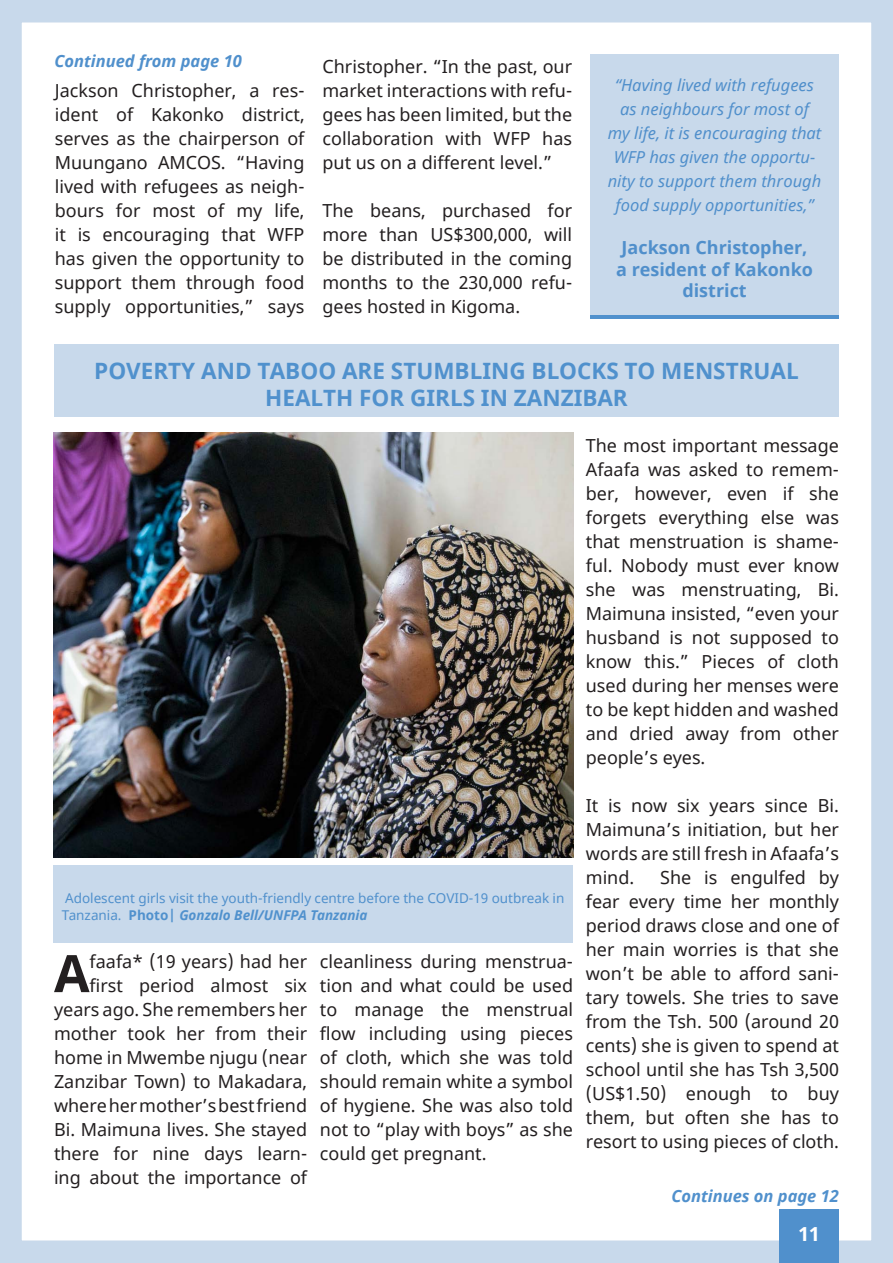
<style>
.page{position:relative;width:893px;height:1263px;background:#fff}
.page>*{position:absolute;margin:0;border:0;box-sizing:border-box;transform-origin:0 0}
.Big_Cap{font:700 51.6px "Noto Sans";color:#231f20}
.t1{font:700 22.5px/27px "Noto Sans";color:#5091cd;text-align:center}
.t2{font:700 19.5px "Noto Sans";color:#fff}
.Big_Cap-2{font:18px/24px "Noto Sans";color:#231f20;text-align:justify}
.t3{font:700 18px/21.6px "Noto Sans";color:#508fcb;text-align:center}
.t4{font:italic 16.5px/24px "Noto Sans";color:#508fcb;text-align:center}
.t5{font:italic 700 16.5px "Noto Sans";color:#5090cc}
.t6{font:13.5px/16.5px "Noto Sans";color:#5090cc}
.s1{font-weight:700;color:#5091cd}
.s2{font-weight:700;font-style:italic;color:#5091cd}
</style>
<div class="page">
<div style="left:0;top:0;width:893px;height:1263px;border:22px solid #c8d9eb"></div>
<div style="left:780px;top:1209px;width:59px;height:54px;background:#5090cc"></div>
<div style="left:590px;top:54px;width:249px;height:262px;background:#c8d9eb"></div>
<hr style="left:590px;top:315px;width:249px;height:4px;background:#5091cd">
<div style="left:54px;top:344px;width:785px;height:73px;background:#c8d9eb"></div>
<div style="left:53px;top:865px;width:520px;height:78px;background:#c8d9eb"></div>
<img style="left:53px;top:432px;width:520px;height:425px">
<p class="t5" style="left:54px;top:49px;width:189px">Continued from page 10</p>
<p class="Big_Cap-2" style="left:55px;top:79px;width:251px">Jackson Christopher, a res&shy;ident of Kakonko district, serves as the chairperson of Muungano AMCOS. “Having lived with refugees as neigh&shy;bours for most of my life, it is encouraging that WFP has given the opportunity to support them through food supply opportunities,” says</p>
<p class="Big_Cap-2" style="left:322px;top:55px;width:251px">Christopher. “In the past, our market interactions with refu&shy;gees has been limited, but the collaboration with WFP has put us on a different level.”</p>
<p class="Big_Cap-2" style="left:322px;top:199px;width:251px">The beans, purchased for more than US$300,000, will be distributed in the coming months to the 230,000 refu&shy;gees hosted in Kigoma.</p>
<p class="t4" style="left:608px;top:72px;width:215px">“Having lived with refugees as neighbours for most of my life, it is encouraging that<br>WFP has given the opportu&shy;nity to support them through food supply opportunities,”</p>
<p class="t3" style="left:622px;top:237px;width:187px">Jackson Christopher,</p>
<p class="t3" style="left:616px;top:259px;width:198px">a resident of Kakonko district</p>
<p class="t1" style="left:94px;top:358px;width:706px">POVERTY AND TABOO ARE STUMBLING BLOCKS TO MENSTRUAL<br>HEALTH FOR GIRLS IN ZANZIBAR</p>
<p class="t6" style="left:62px;top:890px;width:504px">Adolescent girls visit the youth-friendly centre before the COVID-19 outbreak in<br>Tanzania. <span class="s1">Photo|</span> <span class="s2">Gonzalo Bell/UNFPA Tanzania</span></p>
<p class="Big_Cap-2" style="left:54px;top:950px;width:255px;text-align:right">faafa* (19 years) had her first period almost six years ago. She remembers her mother took her from their home in Mwembe njugu (near<br>Zanzibar Town) to Makadara, where her mother’s best friend<br>Bi. Maimuna lives. She stayed there for nine days learn&shy;ing about the importance of</p>
<p class="Big_Cap-2" style="left:320px;top:950px;width:255px">cleanliness during menstrua&shy;tion and what could be used to manage the menstrual flow including using pieces of cloth, which she was told should remain white a symbol of hygiene. She was also told not to “play with boys” as she could get pregnant.</p>
<p class="Big_Cap" style="left:54px;top:937px;width:37px">A</p>
<p class="Big_Cap-2" style="left:586px;top:434px;width:255px">The most important message Afaafa was asked to remem&shy;ber, however, even if she forgets everything else was that menstruation is shame&shy;ful. Nobody must ever know she was menstruating, Bi.<br>Maimuna insisted, “even your husband is not supposed to know this.” Pieces of cloth used during her menses were to be kept hidden and washed and dried away from other people’s eyes.</p>
<p class="Big_Cap-2" style="left:586px;top:794px;width:255px">It is now six years since Bi.<br>Maimuna’s initiation, but her words are still fresh in Afaafa’s mind.</p>
<p class="Big_Cap-2" style="left:586px;top:866px;width:255px;text-indent:74px">She is engulfed by fear every time her monthly period draws close and one of her main worries is that she won’t be able to afford sani&shy;tary towels. She tries to save from the Tsh. 500 (around 20 cents) she is given to spend at school until she has Tsh 3,500 (US$1.50) enough to buy them, but often she has to resort to using pieces of cloth.</p>
<p class="t5" style="left:671px;top:1184px;width:169px">Continues on page 12</p>
<p class="t2" style="left:798px;top:1220px;width:23px">11</p>
</div>
